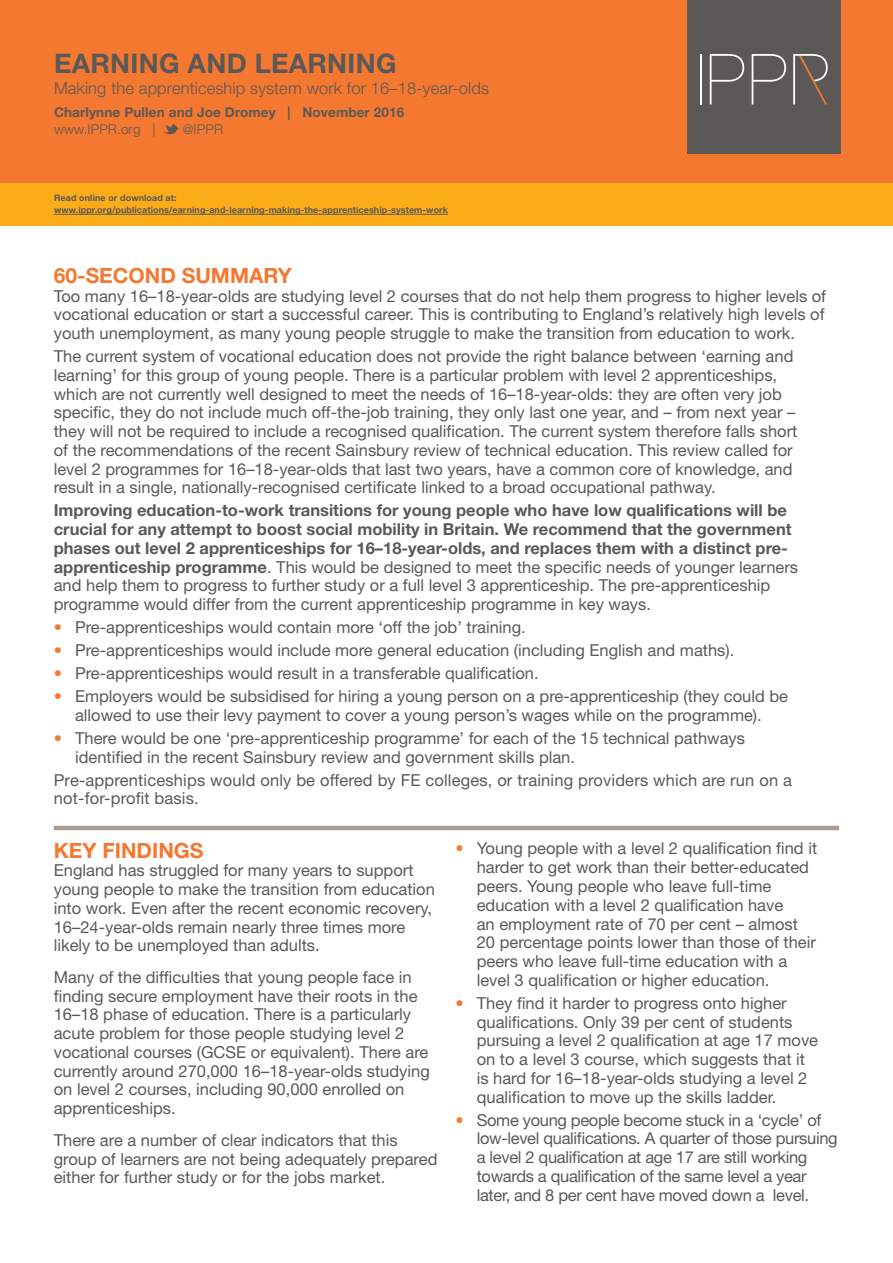
<style>
.page{position:relative;width:893px;height:1263px;background:#fff}
.page>*{position:absolute;margin:0;border:0;box-sizing:border-box;transform-origin:0 0}
.Sum_title{font:700 27px "Helvetica Neue LT Std";letter-spacing:.01em;color:#5b5958}
.Subhead_1__first{font:700 21px "Helvetica Neue LT Std";color:#f47830}
.Subhead_1{font:700 21px "Helvetica Neue LT Std";color:#f47830}
.Body_para{font:16.5px/18.8px "Helvetica Neue LT Std";color:#5b5958}
.Body_para_into_list{font:700 16.5px/18.8px "Helvetica Neue LT Std";color:#5b5958}
.Body_para-2{font:16.5px/18.8px "Helvetica Neue LT Std";letter-spacing:-.02em;color:#5b5958}
.Body_para_into_list-2{font:16.5px/18.8px "Helvetica Neue LT Std";color:#5b5958}
.Body_para__60s_last{font:16.5px/18.8px "Helvetica Neue LT Std";letter-spacing:.01em;color:#5b5958}
.Sum_subtitle{font:300 16.5px "Helvetica Neue LT Std";letter-spacing:.01em;color:#5b5958}
.Sum_authors{font:700 13.5px "Helvetica Neue LT Std";letter-spacing:.01em;color:#5b5958}
.Sum_website_tweet{font:300 13.5px "Helvetica Neue LT Std";letter-spacing:.01em;color:#5b5958}
.Sum_pub_link{font:700 9px/12px "Helvetica Neue LT Std";letter-spacing:.01em;color:#5b5958}
.s1{font-weight:400}
.s2{color:#f47830}
</style>
<div class="page">
<div style="left:0;top:30px;width:893px;height:195px;background:#fbac18"></div>
<div style="left:0;top:0;width:893px;height:183px;background:#f47830"></div>
<div style="left:687px;top:0;width:153px;height:153px;background:#5b5958"></div>
<hr style="left:700px;top:54px;width:2px;height:50px;background:#fff">
<svg style="left:752px;top:54px;width:34px;height:50px"></svg>
<svg style="left:710px;top:54px;width:34px;height:50px"></svg>
<svg style="left:793px;top:54px;width:35px;height:50px"></svg>
<hr style="left:54px;top:214px;width:394px;height:1px;background:#5b5958">
<hr style="left:54px;top:826px;width:785px;height:4px;background:#a89c92">
<svg style="left:163px;top:124px;width:16px;height:11px"></svg>
<p class="Sum_title" style="left:54px;top:47px;width:344px">EARNING AND LEARNING</p>
<p class="Sum_subtitle" style="left:54px;top:78px;width:436px">Making the apprenticeship system work for 16–18-year-olds</p>
<p class="Sum_authors" style="left:54px;top:104px;width:352px">Charlynne Pullen and Joe Dromey | November 2016</p>
<p class="Sum_website_tweet" style="left:54px;top:121px;width:103px">www.IPPR.org |</p>
<p class="Sum_website_tweet" style="left:183px;top:121px;width:42px">@IPPR</p>
<p class="Sum_pub_link" style="left:54px;top:192px;width:395px">Read online or download at: www.ippr.org/publications/earning-and-learning-making-the-apprenticeship-system-work</p>
<p class="Subhead_1__first" style="left:54px;top:262px;width:240px">60-SECOND SUMMARY</p>
<p class="Body_para" style="left:54px;top:286px;width:774px;text-align:justify">Too many 16–18-year-olds are studying level 2 courses that do not help them progress to higher levels of vocational education or start a successful career. This is contributing to England’s relatively high levels of youth unemployment, as many young people struggle to make the transition from education to work.</p>
<p class="Body_para" style="left:54px;top:347px;width:745px">The current system of vocational education does not provide the right balance between ‘earning and learning’ for this group of young people. There is a particular problem with level 2 apprenticeships, which are not currently well designed to meet the needs of 16–18-year-olds: they are often very job specific, they do not include much off-the-job training, they only last one year, and – from next year – they will not be required to include a recognised qualification. The current system therefore falls short of the recommendations of the recent Sainsbury review of technical education. This review called for level 2 programmes for 16–18-year-olds that last two years, have a common core of knowledge, and result in a single, nationally-recognised certificate linked to a broad occupational pathway.</p>
<p class="Body_para_into_list" style="left:54px;top:501px;width:746px">Improving education-to-work transitions for young people who have low qualifications will be crucial for any attempt to boost social mobility in Britain. We recommend that the government phases out level 2 apprenticeships for 16–18-year-olds, and replaces them with a distinct pre&shy;apprenticeship programme<span class="s1">. This would be designed to meet the specific needs of younger learners and help them to progress to further study or a full level 3 apprenticeship. The pre-apprenticeship programme would differ from the current apprenticeship programme in key ways.</span></p>
<p class="Body_para" style="left:54px;top:618px;width:474px"><span class="s2">•</span> Pre-apprenticeships would contain more ‘off the job’ training.</p>
<p class="Body_para" style="left:54px;top:641px;width:682px"><span class="s2">•</span> Pre-apprenticeships would include more general education (including English and maths).</p>
<p class="Body_para" style="left:54px;top:664px;width:486px"><span class="s2">•</span> Pre-apprenticeships would result in a transferable qualification.</p>
<p class="Body_para" style="left:54px;top:687px;width:736px;text-align:center"><span class="s2">•</span> Employers would be subsidised for hiring a young person on a pre-apprenticeship (they could be allowed to use their levy payment to cover a young person’s wages while on the programme).</p>
<p class="Body_para" style="left:75px;top:728px;width:671px;text-indent:-21px"><span class="s2">•</span> There would be one ‘pre-apprenticeship programme’ for each of the 15 technical pathways identified in the recent Sainsbury review and government skills plan.</p>
<p class="Body_para__60s_last" style="left:54px;top:770px;width:740px">Pre-apprenticeships would only be offered by FE colleges, or training providers which are run on a not-for-profit basis.</p>
<p class="Subhead_1" style="left:54px;top:837px;width:151px">KEY FINDINGS</p>
<p class="Body_para" style="left:54px;top:861px;width:383px">England has struggled for many years to support young people to make the transition from education into work. Even after the recent economic recovery, 16–24-year-olds remain nearly three times more likely to be unemployed than adults.</p>
<p class="Body_para" style="left:54px;top:967px;width:377px">Many of the difficulties that young people face in finding secure employment have their roots in the 16–18 phase of education. There is a particularly acute problem for those people studying level 2 vocational courses (GCSE or equivalent). There are currently around 270,000 16–18-year-olds studying on level 2 courses, including 90,000 enrolled on apprenticeships.</p>
<p class="Body_para_into_list-2" style="left:54px;top:1130px;width:385px">There are a number of clear indicators that this group of learners are not being adequately prepared either for further study or for the jobs market.</p>
<p class="Body_para" style="left:477px;top:839px;width:342px;text-indent:-21px"><span class="s2">•</span> Young people with a level 2 qualification find it harder to get work than their better-educated peers. Young people who leave full-time education with a level 2 qualification have<br>an employment rate of 70 per cent – almost 20 percentage points lower than those of their peers who leave full-time education with a level 3 qualification or higher education.</p>
<p class="Body_para" style="left:477px;top:993px;width:343px;text-indent:-21px"><span class="s2">•</span> They find it harder to progress onto higher qualifications. Only 39 per cent of students pursuing a level 2 qualification at age 17 move on to a level 3 course, which suggests that it is hard for 16–18-year-olds studying a level 2 qualification to move up the skills ladder.</p>
<p class="Body_para-2" style="left:477px;top:1110px;width:362px;text-indent:-21px"><span class="s2">•</span> Some young people become stuck in a ‘cycle’ of low-level qualifications. A quarter of those pursuing a level 2 qualification at age 17 are still working towards a qualification of the same level a year later, and 8 per cent have moved down a level.</p>
</div>
